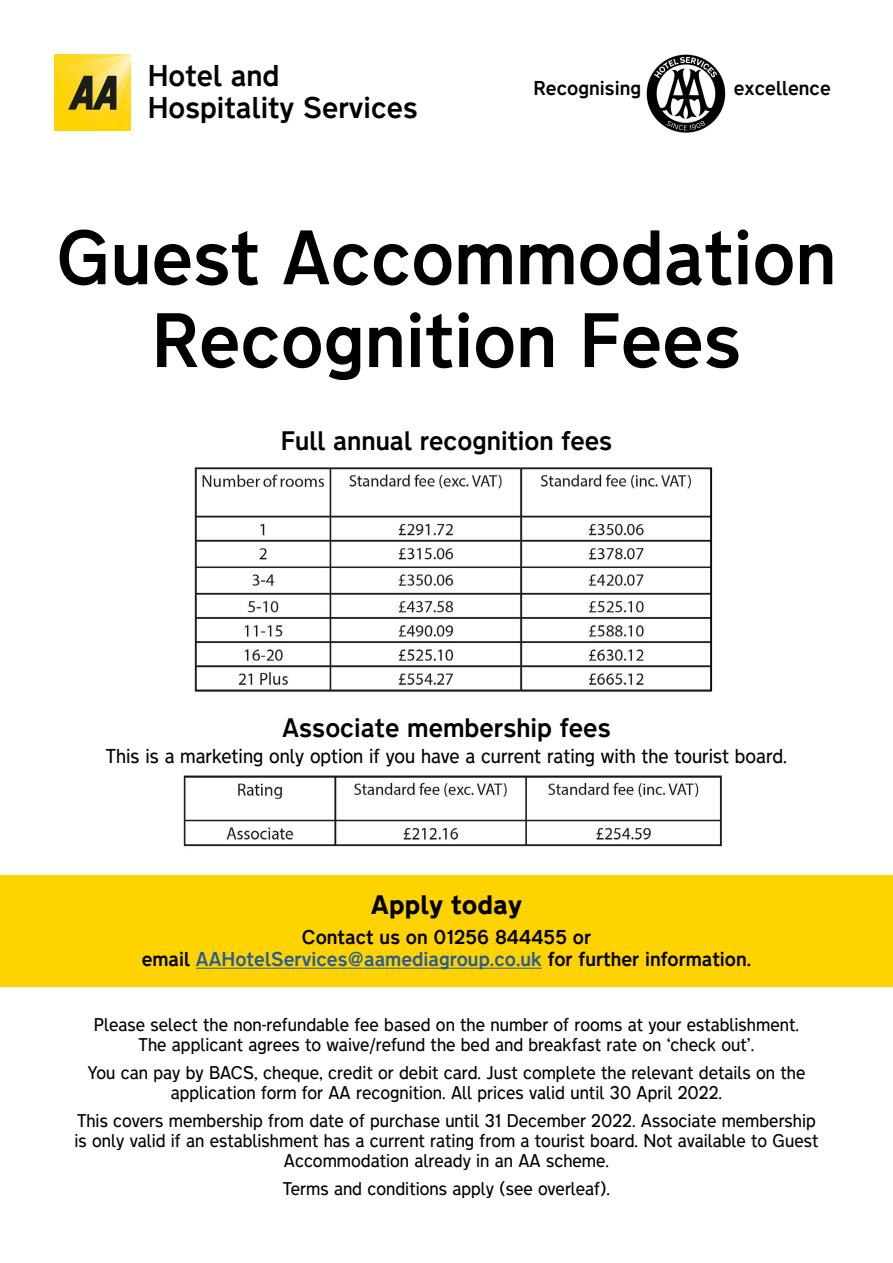
<style>
.page{position:relative;width:893px;height:1263px;background:#fff}
.page>*{position:absolute;margin:0;border:0;box-sizing:border-box;transform-origin:0 0}
.t1{font:500 69px/82.8px "Transport New";color:#000;text-align:center}
.t2{font:500 27px/32.4px "Transport New";color:#000}
.t3{font:500 24px "Transport New";color:#000}
.t4{font:800 24px "Transport New";color:#000}
.t5{font:500 18px/21.6px "Transport New";color:#000;text-align:center}
.t6{font:300 18px "Transport New";color:#000}
.t7{font:300 16.5px/19.8px "Transport New";color:#000;text-align:center}
.s1{color:#275b9b}
</style>
<div class="page">
<img style="left:54px;top:54px;width:76px;height:76px">
<img style="left:646px;top:54px;width:79px;height:78px">
<img style="left:194px;top:467px;width:519px;height:225px">
<img style="left:183px;top:775px;width:539px;height:72px">
<div style="left:0;top:874px;width:893px;height:112px;background:#ffd300"></div>
<hr style="left:196px;top:968px;width:346px;height:1px;background:#275b9b">
<h2 class="t2" style="left:148px;top:58px;width:271px">Hotel and<br>Hospitality Services</h2>
<p class="t5" style="left:534px;top:76px;width:109px">Recognising</p>
<p class="t5" style="left:734px;top:76px;width:99px">excellence</p>
<h1 class="t1" style="left:57px;top:212px;width:781px">Guest Accommodation<br>Recognition Fees</h1>
<h3 class="t3" style="left:281px;top:422px;width:333px">Full annual recognition fees</h3>
<h3 class="t3" style="left:282px;top:709px;width:330px">Associate membership fees</h3>
<p class="t6" style="left:106px;top:742px;width:683px">This is a marketing only option if you have a current rating with the tourist board.</p>
<h3 class="t4" style="left:371px;top:886px;width:153px">Apply today</h3>
<p class="t5" style="left:142px;top:925px;width:611px">Contact us on 01256 844455 or<br>email <span class="s1">AAHotelServices@aamediagroup.co.uk</span> for further information.</p>
<p class="t7" style="left:94px;top:1014px;width:706px">Please select the non-refundable fee based on the number of rooms at your establishment.<br>The applicant agrees to waive/refund the bed and breakfast rate on ‘check out’.</p>
<p class="t7" style="left:88px;top:1062px;width:719px">You can pay by BACS, cheque, credit or debit card. Just complete the relevant details on the application form for AA recognition. All prices valid until 30 April 2022.</p>
<p class="t7" style="left:75px;top:1110px;width:745px">This covers membership from date of purchase until 31 December 2022. Associate membership is only valid if an establishment has a current rating from a tourist board. Not available to Guest<br>Accommodation already in an AA scheme.</p>
<p class="t7" style="left:283px;top:1178px;width:329px">Terms and conditions apply (see overleaf).</p>
</div>
